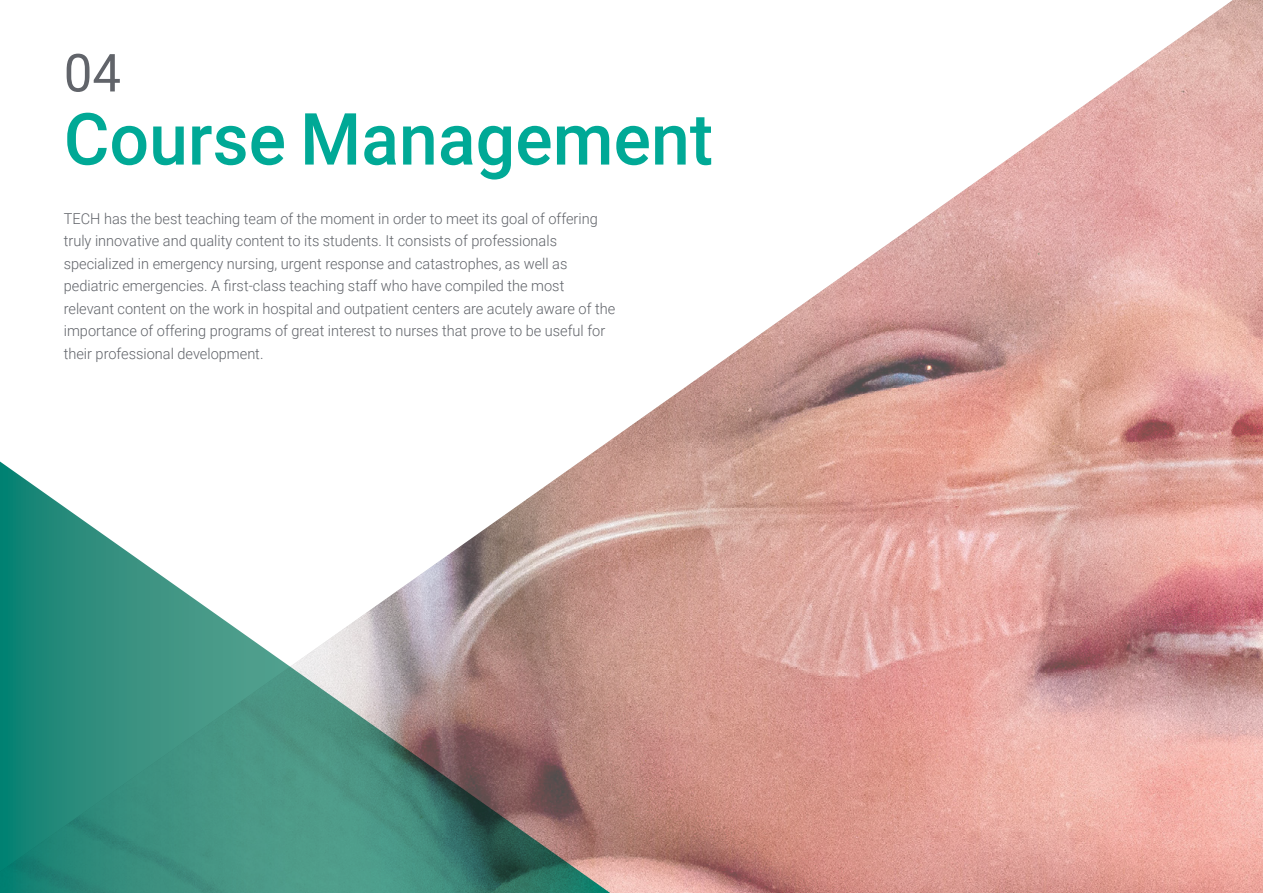
<style>
.page{position:relative;width:1263px;height:893px;background:#fff}
.page>*{position:absolute;margin:0;border:0;box-sizing:border-box;transform-origin:0 0}
.t1{font:500 72px "Roboto";color:#00a996}
.t2{font:52.5px "Roboto";color:#61646a}
.t3{font:300 15px/22.5px "Roboto";color:#61646a}
</style>
<div class="page">
<img style="left:602px;top:0;width:661px;height:893px">
<svg style="left:0;top:446px;width:640px;height:447px"></svg>
<h2 class="t2" style="left:64px;top:36px;width:59px">04</h2>
<h1 class="t1" style="left:64px;top:89px;width:651px">Course Management</h1>
<p class="t3" style="left:64px;top:207px;width:553px">TECH has the best teaching team of the moment in order to meet its goal of offering truly innovative and quality content to its students. It consists of professionals specialized in emergency nursing, urgent response and catastrophes, as well as pediatric emergencies. A first-class teaching staff who have compiled the most relevant content on the work in hospital and outpatient centers are acutely aware of the importance of offering programs of great interest to nurses that prove to be useful for their professional development.</p>
</div>
